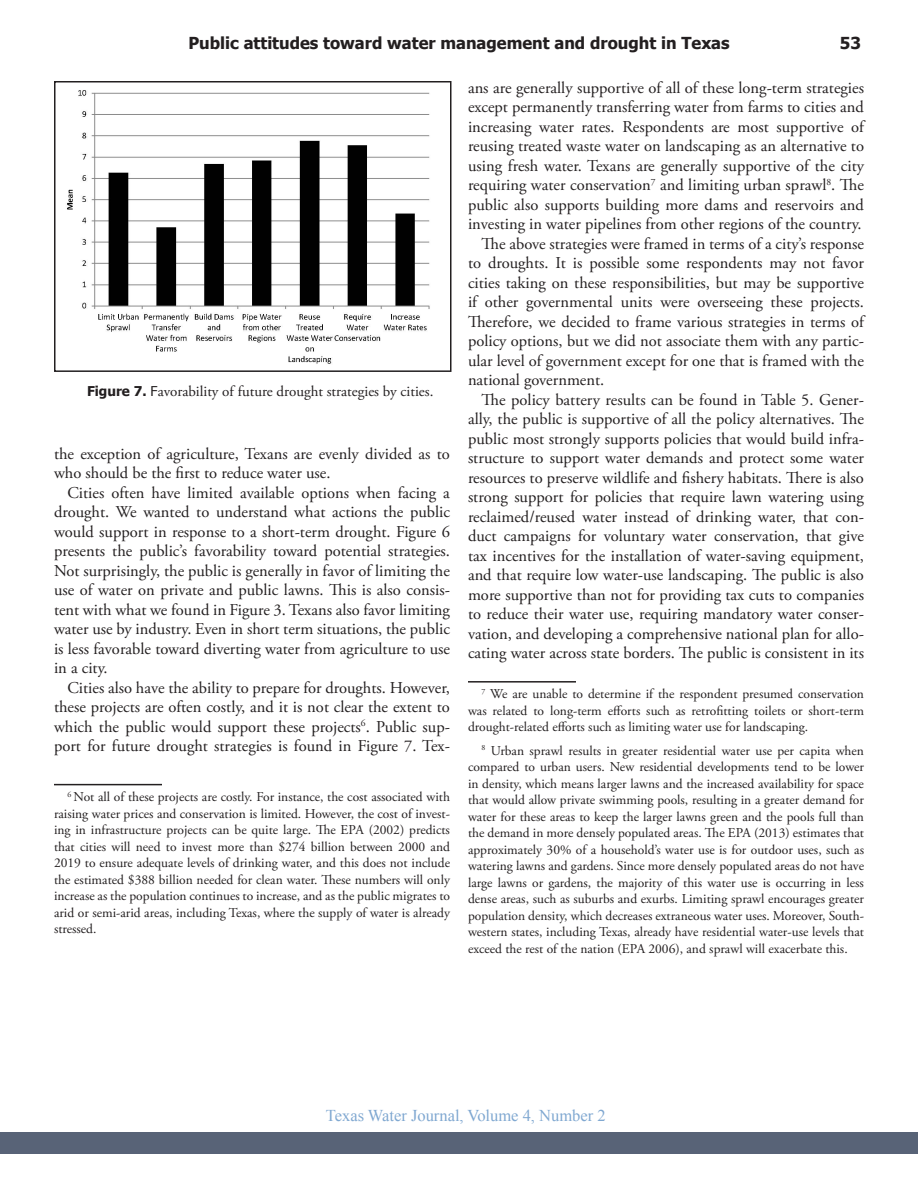
<style>
.page{position:relative;width:918px;height:1188px;background:#fff}
.page>*{position:absolute;margin:0;border:0;box-sizing:border-box;transform-origin:0 0}
.t1{font:16.5px/19.5px "Adobe Garamond Pro";color:#231f20;text-align:justify}
.t2{font:700 16.5px "Tahoma";color:#231f20}
.t3{font:16.5px "Times New Roman";color:#80a8d1}
.Fig__Caption_Title{font:15px "Adobe Garamond Pro";color:#231f20}
.Footnote_text{font:13.5px/16.5px "Adobe Garamond Pro";color:#231f20;text-align:justify}
.s1{font-family:"Tahoma";font-weight:700;font-size:13.5px}
.s2{font-family:"Tahoma";font-size:13.5px}
</style>
<div class="page">
<div style="left:0;top:1132px;width:918px;height:22px;background:#586377"></div>
<hr style="left:54px;top:784px;width:108px;height:1px;background:#231f20">
<img style="left:67px;top:90px;width:363px;height:274px">
<div style="left:54px;top:81px;width:398px;height:291px;border:2px solid #231f20"></div>
<hr style="left:468px;top:681px;width:108px;height:2px;background:#231f20">
<p class="t2" style="left:188px;top:31px;width:543px">Public attitudes toward water management and drought in Texas</p>
<p class="t2" style="left:840px;top:31px;width:23px">53</p>
<p class="Fig__Caption_Title" style="left:87px;top:383px;width:348px"><span class="s1">Figure 7.</span> <span class="s2">F</span>avorability of future drought strategies by cities.</p>
<p class="t1" style="left:54px;top:444px;width:397px">the exception of agriculture, Texans are evenly divided as to who should be the first to reduce water use.</p>
<p class="t1" style="left:54px;top:483px;width:398px;text-indent:14px">Cities often have limited available options when facing a drought. We wanted to understand what actions the public would support in response to a short-term drought. Figure 6 presents the public’s favorability toward potential strategies.<br>Not surprisingly, the public is generally in favor of limiting the use of water on private and public lawns. This is also consis&shy;tent with what we found in Figure 3. Texans also favor limiting water use by industry. Even in short term situations, the public is less favorable toward diverting water from agriculture to use in a city.</p>
<p class="t1" style="left:54px;top:678px;width:398px;text-indent:14px">Cities also have the ability to prepare for droughts. However, these projects are often costly, and it is not clear the extent to which the public would support these projects<sup>6</sup>. Public sup&shy;port for future drought strategies is found in Figure 7. Tex-</p>
<p class="Footnote_text" style="left:54px;top:789px;width:398px;text-indent:14px"><sup>6</sup> Not all of these projects are costly. For instance, the cost associated with raising water prices and conservation is limited. However, the cost of invest&shy;ing in infrastructure projects can be quite large. The EPA (2002) predicts that cities will need to invest more than $274 billion between 2000 and 2019 to ensure adequate levels of drinking water, and this does not include the estimated $388 billion needed for clean water. These numbers will only increase as the population continues to increase, and as the public migrates to arid or semi-arid areas, including Texas, where the supply of water is already stressed.</p>
<p class="t1" style="left:468px;top:79px;width:398px">ans are generally supportive of all of these long-term strategies except permanently transferring water from farms to cities and increasing water rates. Respondents are most supportive of reusing treated waste water on landscaping as an alternative to using fresh water. Texans are generally supportive of the city requiring water conservation<sup>7</sup> and limiting urban sprawl<sup>8</sup>. The public also supports building more dams and reservoirs and investing in water pipelines from other regions of the country.</p>
<p class="t1" style="left:468px;top:235px;width:398px;text-indent:14px">The above strategies were framed in terms of a city’s response to droughts. It is possible some respondents may not favor cities taking on these responsibilities, but may be supportive if other governmental units were overseeing these projects.<br>Therefore, we decided to frame various strategies in terms of policy options, but we did not associate them with any partic&shy;ular level of government except for one that is framed with the national government.</p>
<p class="t1" style="left:468px;top:391px;width:398px;text-indent:14px">The policy battery results can be found in Table 5. Gener&shy;ally, the public is supportive of all the policy alternatives. The public most strongly supports policies that would build infra&shy;structure to support water demands and protect some water resources to preserve wildlife and fishery habitats. There is also strong support for policies that require lawn watering using reclaimed/reused water instead of drinking water, that con&shy;duct campaigns for voluntary water conservation, that give tax incentives for the installation of water-saving equipment, and that require low water-use landscaping. The public is also more supportive than not for providing tax cuts to companies to reduce their water use, requiring mandatory water conser&shy;vation, and developing a comprehensive national plan for allo&shy;cating water across state borders. The public is consistent in its</p>
<p class="Footnote_text" style="left:468px;top:686px;width:398px;text-indent:14px"><sup>7</sup> We are unable to determine if the respondent presumed conservation was related to long-term efforts such as retrofitting toilets or short-term drought-related efforts such as limiting water use for landscaping.</p>
<p class="Footnote_text" style="left:468px;top:743px;width:398px;text-indent:14px"><sup>8</sup> Urban sprawl results in greater residential water use per capita when compared to urban users. New residential developments tend to be lower in density, which means larger lawns and the increased availability for space that would allow private swimming pools, resulting in a greater demand for water for these areas to keep the larger lawns green and the pools full than the demand in more densely populated areas. The EPA (2013) estimates that approximately 30% of a household’s water use is for outdoor uses, such as watering lawns and gardens. Since more densely populated areas do not have large lawns or gardens, the majority of this water use is occurring in less dense areas, such as suburbs and exurbs. Limiting sprawl encourages greater population density, which decreases extraneous water uses. Moreover, South&shy;western states, including Texas, already have residential water-use levels that exceed the rest of the nation (EPA 2006), and sprawl will exacerbate this.</p>
<p class="t3" style="left:326px;top:1105px;width:281px">Texas Water Journal, Volume 4, Number 2</p>
</div>
